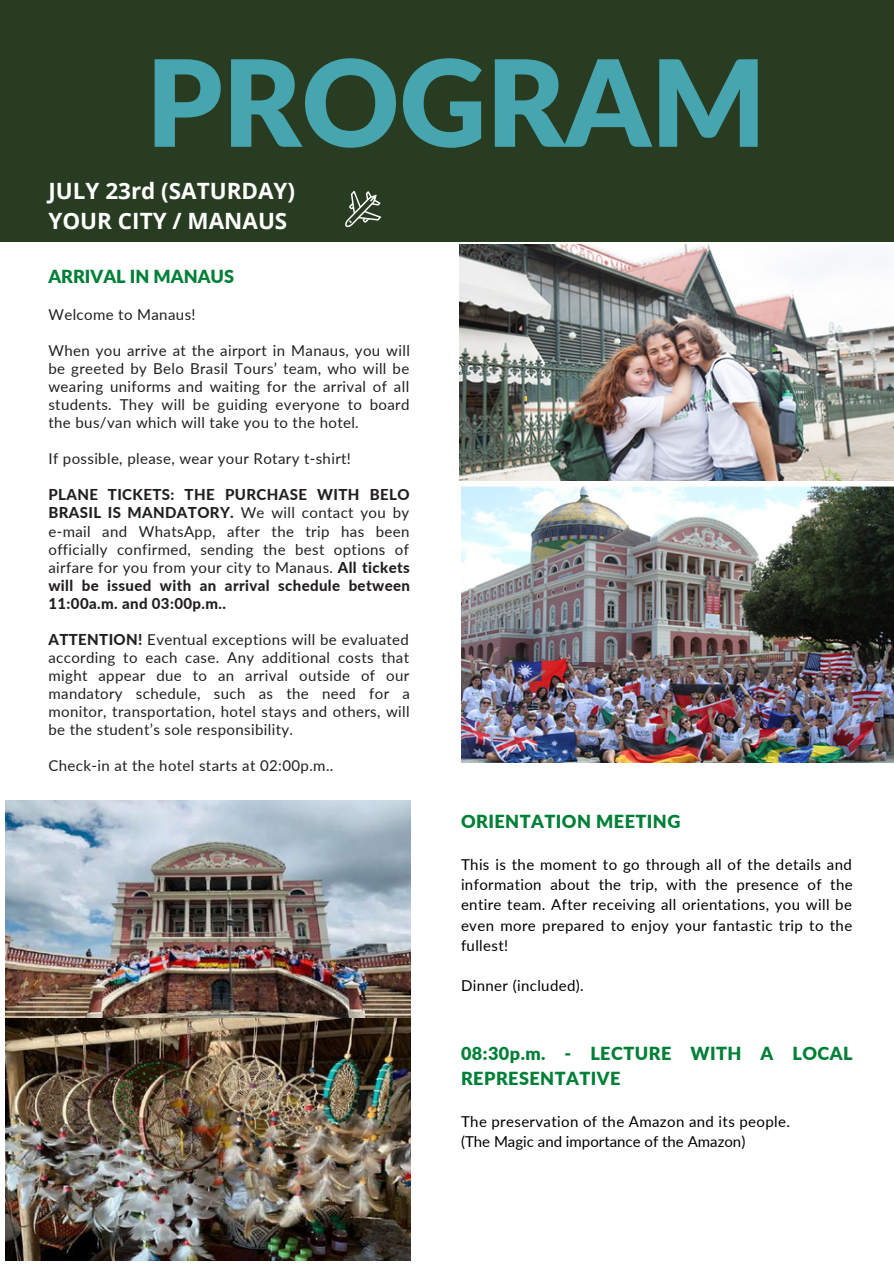
<style>
.page{position:relative;width:894px;height:1264px;background:#fff}
.page>*{position:absolute;margin:0;border:0;box-sizing:border-box;transform-origin:0 0}
.t1{font:900 120.15px "Lato";color:#47a5af}
.t2{font:700 22.5px "Open Sans";color:#fff}
.t3{font:900 18px/24.8px "Lato";letter-spacing:.025em;color:#008037}
.t4{font:900 18px "Lato";color:#008037}
.t5{font:15px/18px "Lato";letter-spacing:.025em;color:#231f20;text-align:justify}
.t6{font:15px/20.2px "Lato";letter-spacing:.025em;color:#000;text-align:justify}
.s1{font-weight:800}
</style>
<div class="page">
<div style="left:0;top:0;width:893px;height:241px;background:#283c21"></div>
<img style="left:461px;top:480px;width:432px;height:282px">
<img style="left:459px;top:245px;width:434px;height:235px">
<img style="left:5px;top:800px;width:405px;height:218px">
<img style="left:5px;top:1018px;width:405px;height:242px">
<svg style="left:345px;top:190px;width:37px;height:38px"></svg>
<h1 class="t1" style="left:146px;top:28px;width:621px">PROGRAM</h1>
<h2 class="t2" style="left:48px;top:175px;width:248px">JULY 23rd (SATURDAY)</h2>
<h2 class="t2" style="left:48px;top:205px;width:240px">YOUR CITY / MANAUS</h2>
<p class="t4" style="left:48px;top:265px;width:187px">ARRIVAL IN MANAUS</p>
<p class="t5" style="left:48px;top:305px;width:149px">Welcome to Manaus!</p>
<p class="t5" style="left:48px;top:341px;width:363px">When you arrive at the airport in Manaus, you will be greeted by Belo Brasil Tours’ team, who will be wearing uniforms and waiting for the arrival of all students. They will be guiding everyone to board the bus/van which will take you to the hotel.</p>
<p class="t5" style="left:48px;top:449px;width:304px">If possible, please, wear your Rotary t-shirt!</p>
<p class="t5" style="left:48px;top:485px;width:363px"><span class="s1">PLANE TICKETS: THE PURCHASE WITH BELO BRASIL IS MANDATORY.</span> We will contact you by e-mail and WhatsApp, after the trip has been officially confirmed, sending the best options of airfare for you from your city to Manaus. <span class="s1">All tickets will be issued with an arrival schedule between 11:00a.m. and 03:00p.m..</span></p>
<p class="t5" style="left:48px;top:630px;width:363px"><span class="s1">ATTENTION!</span> Eventual exceptions will be evaluated according to each case. Any additional costs that might appear due to an arrival outside of our mandatory schedule, such as the need for a monitor, transportation, hotel stays and others, will be the student’s sole responsibility.</p>
<p class="t5" style="left:48px;top:756px;width:286px">Check-in at the hotel starts at 02:00p.m..</p>
<p class="t3" style="left:461px;top:808px;width:221px">ORIENTATION MEETING</p>
<p class="t6" style="left:461px;top:853px;width:393px">This is the moment to go through all of the details and information about the trip, with the presence of the entire team. After receiving all orientations, you will be even more prepared to enjoy your fantastic trip to the fullest!</p>
<p class="t6" style="left:461px;top:975px;width:124px">Dinner (included).</p>
<p class="t3" style="left:461px;top:1040px;width:393px">08:30p.m. - LECTURE WITH A LOCAL<br>REPRESENTATIVE</p>
<p class="t6" style="left:461px;top:1110px;width:330px">The preservation of the Amazon and its people. (The Magic and importance of the Amazon)</p>
</div>
